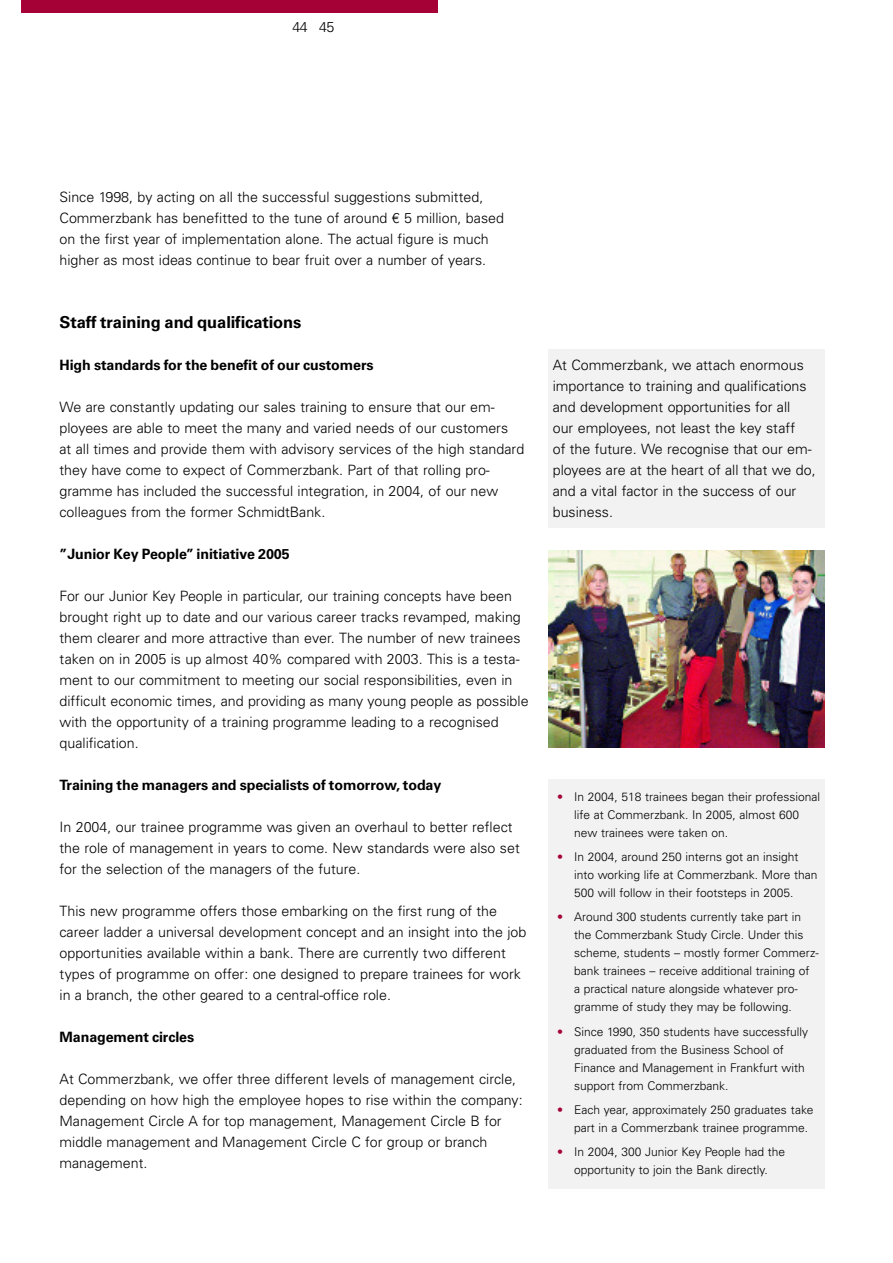
<style>
.page{position:relative;width:893px;height:1263px;background:#fff}
.page>*{position:absolute;margin:0;border:0;box-sizing:border-box;transform-origin:0 0}
.t1{font:700 16.5px "Univers";letter-spacing:-.005em;color:#000}
.t2{font:300 14.25px/21px "Univers";color:#000}
.t3{font:700 14.25px "Univers";letter-spacing:-.005em;color:#000}
.t4{font:300 12px/18px "Univers";color:#000}
.s1{color:#a50136}
</style>
<div class="page">
<div style="left:549px;top:780px;width:276px;height:409px;background:#f2f2f2"></div>
<img style="left:549px;top:550px;width:276px;height:198px">
<div style="left:549px;top:349px;width:276px;height:178px;background:#f2f2f2"></div>
<div style="left:21px;top:0;width:417px;height:13px;background:#a50136"></div>
<p class="t2" style="left:60px;top:187px;width:446px">Since 1998, by acting on all the successful suggestions submitted, Commerzbank has benefitted to the tune of around € 5 million, based on the first year of implementation alone. The actual figure is much higher as most ideas continue to bear fruit over a number of years.</p>
<p class="t1" style="left:60px;top:316px;width:243px">Staff training and qualifications</p>
<p class="t3" style="left:60px;top:359px;width:316px">High standards for the benefit of our customers</p>
<p class="t2" style="left:60px;top:397px;width:466px">We are constantly updating our sales training to ensure that our em&shy;ployees are able to meet the many and varied needs of our customers<br>at all times and provide them with advisory services of the high standard they have come to expect of Commerzbank. Part of that rolling pro&shy;gramme has included the successful integration, in 2004, of our new colleagues from the former SchmidtBank.</p>
<p class="t3" style="left:60px;top:548px;width:232px">”Junior Key People” initiative 2005</p>
<p class="t2" style="left:60px;top:586px;width:471px">For our Junior Key People in particular, our training concepts have been brought right up to date and our various career tracks revamped, making them clearer and more attractive than ever. The number of new trainees taken on in 2005 is up almost 40% compared with 2003. This is a testa&shy;ment to our commitment to meeting our social responsibilities, even in difficult economic times, and providing as many young people as possible with the opportunity of a training programme leading to a recognised qualification.</p>
<p class="t3" style="left:60px;top:779px;width:383px">Training the managers and specialists of tomorrow, today</p>
<p class="t2" style="left:60px;top:817px;width:462px">In 2004, our trainee programme was given an overhaul to better reflect the role of management in years to come. New standards were also set for the selection of the managers of the future.</p>
<p class="t2" style="left:60px;top:901px;width:468px">This new programme offers those embarking on the first rung of the career ladder a universal development concept and an insight into the job opportunities available within a bank. There are currently two different types of programme on offer: one designed to prepare trainees for work in a branch, the other geared to a central-office role.</p>
<p class="t3" style="left:60px;top:1031px;width:136px">Management circles</p>
<p class="t2" style="left:60px;top:1069px;width:465px">At Commerzbank, we offer three different levels of management circle, depending on how high the employee hopes to rise within the company:<br>Management Circle A for top management, Management Circle B for middle management and Management Circle C for group or branch management.</p>
<p class="t2" style="left:553px;top:355px;width:264px">At Commerzbank, we attach enormous importance to training and qualifications and development opportunities for all<br>our employees, not least the key staff<br>of the future. We recognise that our em&shy;ployees are at the heart of all that we do, and a vital factor in the success of our business.</p>
<p class="t4" style="left:574px;top:788px;width:248px;text-indent:-17px"><span class="s1">•</span> In 2004, 518 trainees began their professional life at Commerzbank. In 2005, almost 600 new trainees were taken on.</p>
<p class="t4" style="left:574px;top:849px;width:245px;text-indent:-17px"><span class="s1">•</span> In 2004, around 250 interns got an insight into working life at Commerzbank. More than<br>500 will follow in their footsteps in 2005.</p>
<p class="t4" style="left:574px;top:909px;width:246px;text-indent:-17px"><span class="s1">•</span> Around 300 students currently take part in the Commerzbank Study Circle. Under this scheme, students – mostly former Commerz&shy;bank trainees – receive additional training of<br>a practical nature alongside whatever pro&shy;gramme of study they may be following.</p>
<p class="t4" style="left:574px;top:1023px;width:235px;text-indent:-17px"><span class="s1">•</span> Since 1990, 350 students have successfully graduated from the Business School of Finance and Management in Frankfurt with support from Commerzbank.</p>
<p class="t4" style="left:574px;top:1102px;width:241px;text-indent:-17px"><span class="s1">•</span> Each year, approximately 250 graduates take part in a Commerzbank trainee programme.</p>
<p class="t4" style="left:557px;top:1144px;width:229px;text-align:center"><span class="s1">•</span> In 2004, 300 Junior Key People had the opportunity to join the Bank directly.</p>
</div>
